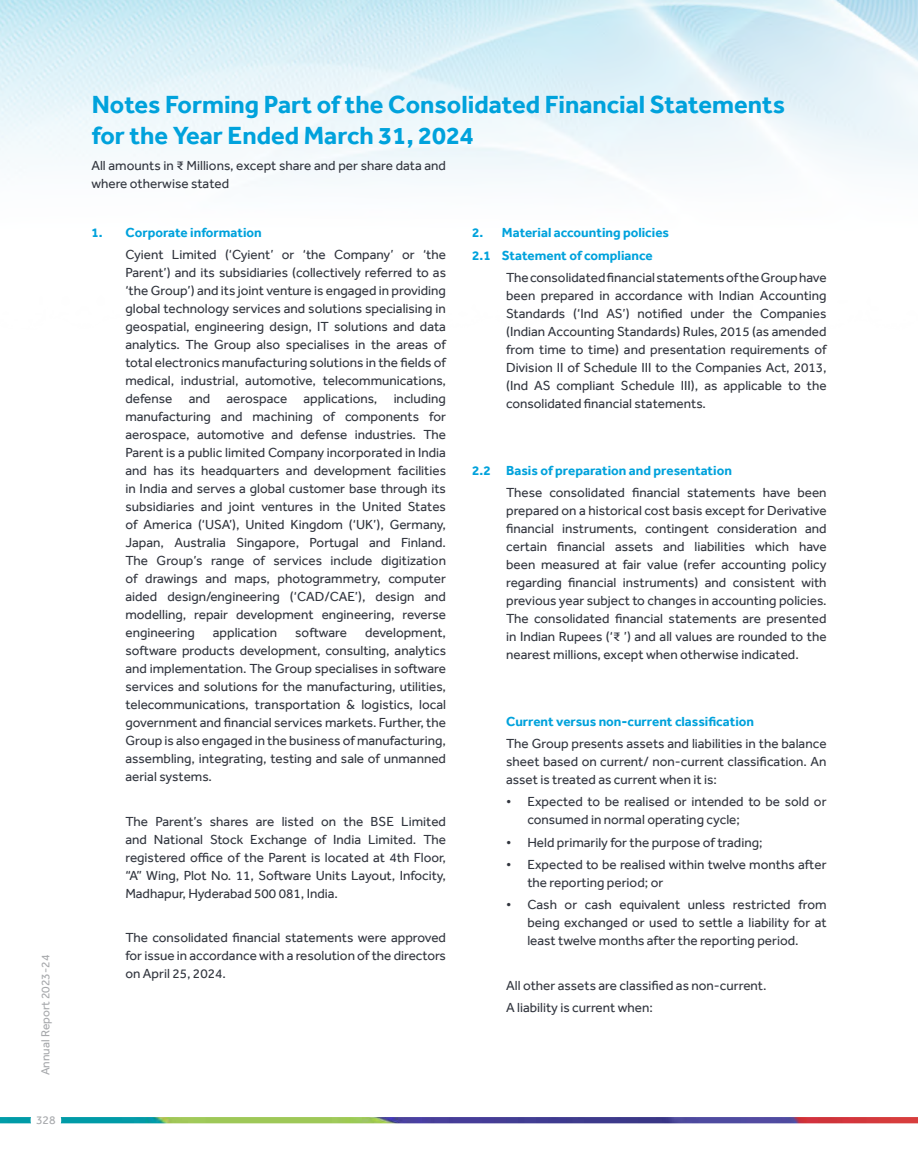
<style>
.page{position:relative;width:918px;height:1167px;background:#fff}
.page>*{position:absolute;margin:0;border:0;box-sizing:border-box;transform-origin:0 0}
.t1{font:700 25.5px/30.6px "Effra";color:#00a2dc}
.t2{font:13.5px/18px "Effra";color:#32363f;text-align:justify}
.t3{font:700 13.5px/22.2px "Effra";color:#00a2dc}
.t4{font:12px "Effra";color:#a7a9ac}
</style>
<div class="page">
<img style="left:0;top:0;width:918px;height:178px">
<img style="left:0;top:1117px;width:918px;height:6px">
<div style="left:31px;top:1104px;width:30px;height:31px;background:#fff;border-radius:50%"></div>
<p class="t4" style="left:38px;top:1075px;width:122px;rotate:-90deg">Annual Report 2023-24</p>
<p class="t4" style="left:36px;top:1113px;width:21px">328</p>
<h1 class="t1" style="left:92px;top:89px;width:695px">Notes Forming Part of the Consolidated Financial Statements for the Year Ended March 31, 2024</h1>
<p class="t2" style="left:91px;top:156px;width:356px">All amounts in ₹ Millions, except share and per share data and where otherwise stated</p>
<p class="t3" style="left:91px;top:221px;width:172px">1. Corporate information</p>
<p class="t2" style="left:125px;top:245px;width:322px">Cyient Limited (‘Cyient’ or ‘the Company’ or ‘the Parent’) and its subsidiaries (collectively referred to as ‘the Group’) and its joint venture is engaged in providing global technology services and solutions specialising in geospatial, engineering design, IT solutions and data analytics. The Group also specialises in the areas of total electronics manufacturing solutions in the fields of medical, industrial, automotive, telecommunications, defense and aerospace applications, including manufacturing and machining of components for aerospace, automotive and defense industries. The Parent is a public limited Company incorporated in India and has its headquarters and development facilities in India and serves a global customer base through its subsidiaries and joint ventures in the United States of America (‘USA’), United Kingdom (‘UK’), Germany, Japan, Australia Singapore, Portugal and Finland.<br>The Group’s range of services include digitization of drawings and maps, photogrammetry, computer aided design/engineering (‘CAD/CAE’), design and modelling, repair development engineering, reverse engineering</p>
<p class="t3" style="left:472px;top:221px;width:198px">2. Material accounting policies<br>2.1 Statement of compliance</p>
<p class="t2" style="left:506px;top:268px;width:322px">The consolidated financial statements of the Group have been prepared in accordance with Indian Accounting Standards (‘Ind AS’) notified under the Companies (Indian Accounting Standards) Rules, 2015 (as amended from time to time) and presentation requirements of Division II of Schedule III to the Companies Act, 2013, (Ind AS compliant Schedule III), as applicable to the consolidated financial statements.</p>
<p class="t3" style="left:472px;top:459px;width:261px">2.2 Basis of preparation and presentation</p>
<p class="t2" style="left:506px;top:483px;width:322px">These consolidated financial statements have been prepared on a historical cost basis except for Derivative financial instruments, contingent consideration and certain financial assets and liabilities which have been measured at fair value (refer accounting policy regarding financial instruments) and consistent with previous year subject to changes in accounting policies.<br>The consolidated financial statements are presented in Indian Rupees (‘₹ ’) and all values are rounded to the nearest millions, except when otherwise indicated.</p>
<p class="t2" style="left:213px;top:623px;width:66px">application</p>
<p class="t2" style="left:295px;top:623px;width:53px">software</p>
<p class="t2" style="left:125px;top:623px;width:322px;text-indent:240px">development, software products development, consulting, analytics and implementation. The Group specialises in software services and solutions for the manufacturing, utilities, telecommunications, transportation &amp; logistics, local government and financial services markets. Further, the Group is also engaged in the business of manufacturing, assembling, integrating, testing and sale of unmanned aerial systems.</p>
<p class="t2" style="left:125px;top:812px;width:322px">The Parent’s shares are listed on the BSE Limited and National Stock Exchange of India Limited. The registered office of the Parent is located at 4th Floor, “A” Wing, Plot No. 11, Software Units Layout, Infocity, Madhapur, Hyderabad 500 081, India.</p>
<p class="t2" style="left:125px;top:928px;width:322px">The consolidated financial statements were approved for issue in accordance with a resolution of the directors on April 25, 2024.</p>
<p class="t3" style="left:506px;top:710px;width:250px">Current versus non-current classification</p>
<p class="t2" style="left:506px;top:734px;width:322px">The Group presents assets and liabilities in the balance sheet based on current/ non-current classification. An asset is treated as current when it is:</p>
<p class="t2" style="left:527px;top:792px;width:301px;text-indent:-21px">• Expected to be realised or intended to be sold or consumed in normal operating cycle;</p>
<p class="t2" style="left:506px;top:833px;width:258px">• Held primarily for the purpose of trading;</p>
<p class="t2" style="left:527px;top:855px;width:301px;text-indent:-21px">• Expected to be realised within twelve months after the reporting period; or</p>
<p class="t2" style="left:527px;top:895px;width:301px;text-indent:-21px">• Cash or cash equivalent unless restricted from being exchanged or used to settle a liability for at least twelve months after the reporting period.</p>
<p class="t2" style="left:506px;top:973px;width:262px;line-height:22.2px">All other assets are classified as non-current.<br>A liability is current when:</p>
</div>
